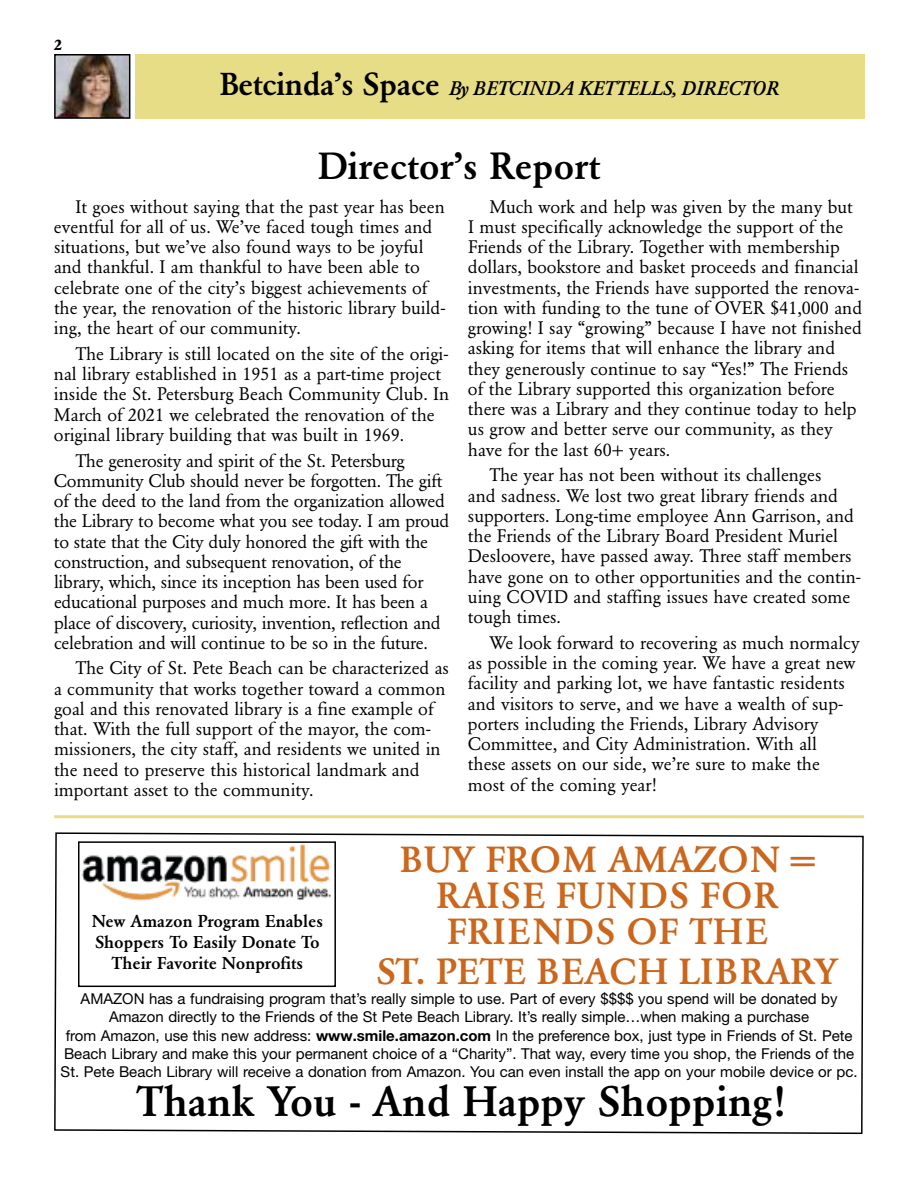
<style>
.page{position:relative;width:918px;height:1188px;background:#fff}
.page>*{position:absolute;margin:0;border:0;box-sizing:border-box;transform-origin:0 0}
.t1{font:500 42px "Garamond BE";color:#000}
.t2{font:500 37.5px "Garamond BE";color:#000}
.t3{font:500 36px/36px "Garamond BE";letter-spacing:.04em;color:#cb671d;text-align:center}
.t4{font:500 36px "Garamond BE";color:#cb671d}
.t5{font:italic 500 19.5px "Garamond BE";letter-spacing:-.03em;color:#000}
.t6{font:18px/20.2px "Garamond BE";color:#000}
.t7{font:500 17.1px/20.7px "Garamond BE";color:#000;text-align:center}
.t8{font:15px/18.3px "Helvetica Neue";color:#000;text-align:center}
.t9{font:700 15px "Garamond BE";color:#000}
.s1{font-style:normal;font-size:31.5px}
.s2{font-weight:700}
</style>
<div class="page">
<img style="left:57px;top:57px;width:70px;height:59px">
<div style="left:54px;top:54px;width:76px;height:65px;border:2px solid #000"></div>
<div style="left:135px;top:54px;width:729px;height:65px;background:#e7dd87"></div>
<hr style="left:54px;top:815px;width:810px;height:3px;background:#e7dd87">
<svg style="left:54px;top:832px;width:810px;height:303px"></svg>
<img style="left:81px;top:844px;width:252px;height:59px">
<div style="left:78px;top:841px;width:258px;height:146px;border:2px solid #000"></div>
<p class="t9" style="left:54px;top:39px;width:10px">2</p>
<p class="t5" style="left:220px;top:81px;width:561px"><span class="s1">Betcinda’s Space</span> By BETCINDA KETTELLS, DIRECTOR</p>
<h2 class="t2" style="left:318px;top:150px;width:284px">Director’s Report</h2>
<p class="t6" style="left:54px;top:198px;width:393px;text-indent:22px">It goes without saying that the past year has been eventful for all of us. We’ve faced tough times and situations, but we’ve also found ways to be joyful and thankful. I am thankful to have been able to celebrate one of the city’s biggest achievements of the year, the renovation of the historic library build&shy;ing, the heart of our community.</p>
<p class="t6" style="left:54px;top:345px;width:397px;text-indent:22px">The Library is still located on the site of the origi&shy;nal library established in 1951 as a part-time project inside the St. Petersburg Beach Community Club. In March of 2021 we celebrated the renovation of the original library building that was built in 1969.</p>
<p class="t6" style="left:54px;top:452px;width:397px;text-indent:22px">The generosity and spirit of the St. Petersburg Community Club should never be forgotten. The gift of the deed to the land from the organization allowed the Library to become what you see today. I am proud to state that the City duly honored the gift with the construction, and subsequent renovation, of the library, which, since its inception has been used for educational purposes and much more. It has been a place of discovery, curiosity, invention, reflection and celebration and will continue to be so in the future.</p>
<p class="t6" style="left:54px;top:660px;width:396px;text-indent:22px">The City of St. Pete Beach can be characterized as a community that works together toward a common goal and this renovated library is a fine example of that. With the full support of the mayor, the com&shy;missioners, the city staff, and residents we united in the need to preserve this historical landmark and important asset to the community.</p>
<p class="t6" style="left:468px;top:198px;width:396px;text-indent:22px">Much work and help was given by the many but I must specifically acknowledge the support of the Friends of the Library. Together with membership dollars, bookstore and basket proceeds and financial investments, the Friends have supported the renova&shy;tion with funding to the tune of OVER $41,000 and growing! I say “growing” because I have not finished asking for items that will enhance the library and they generously continue to say “Yes!” The Friends of the Library supported this organization before there was a Library and they continue today to help us grow and better serve our community, as they have for the last 60+ years.</p>
<p class="t6" style="left:468px;top:467px;width:394px;text-indent:22px">The year has not been without its challenges<br>and sadness. We lost two great library friends and supporters. Long-time employee Ann Garrison, and the Friends of the Library Board President Muriel Desloovere, have passed away. Three staff members have gone on to other opportunities and the contin&shy;uing COVID and staffing issues have created some tough times.</p>
<p class="t6" style="left:468px;top:634px;width:393px;text-indent:22px">We look forward to recovering as much normalcy as possible in the coming year. We have a great new facility and parking lot, we have fantastic residents and visitors to serve, and we have a wealth of sup&shy;porters including the Friends, Library Advisory Committee, and City Administration. With all<br>these assets on our side, we’re sure to make the most of the coming year!</p>
<h3 class="t3" style="left:400px;top:845px;width:416px">BUY FROM AMAZON =<br>RAISE FUNDS FOR<br>FRIENDS OF THE</h3>
<h3 class="t4" style="left:376px;top:957px;width:464px">ST. PETE BEACH LIBRARY</h3>
<p class="t8" style="left:61px;top:991px;width:798px">AMAZON has a fundraising program that’s really simple to use. Part of every $$$$ you spend will be donated by Amazon directly to the Friends of the St Pete Beach Library. It’s really simple…when making a purchase<br>from Amazon, use this new address: <span class="s2">www.smile.amazon.com</span> In the preference box, just type in Friends of St. Pete Beach Library and make this your permanent choice of a “Charity”. That way, every time you shop, the Friends of the St. Pete Beach Library will receive a donation from Amazon. You can even install the app on your mobile device or pc.</p>
<p class="t7" style="left:92px;top:913px;width:233px">New Amazon Program Enables<br>Shoppers To Easily Donate To<br>Their Favorite Nonprofits</p>
<h1 class="t1" style="left:136px;top:1084px;width:650px">Thank You - And Happy Shopping!</h1>
</div>
